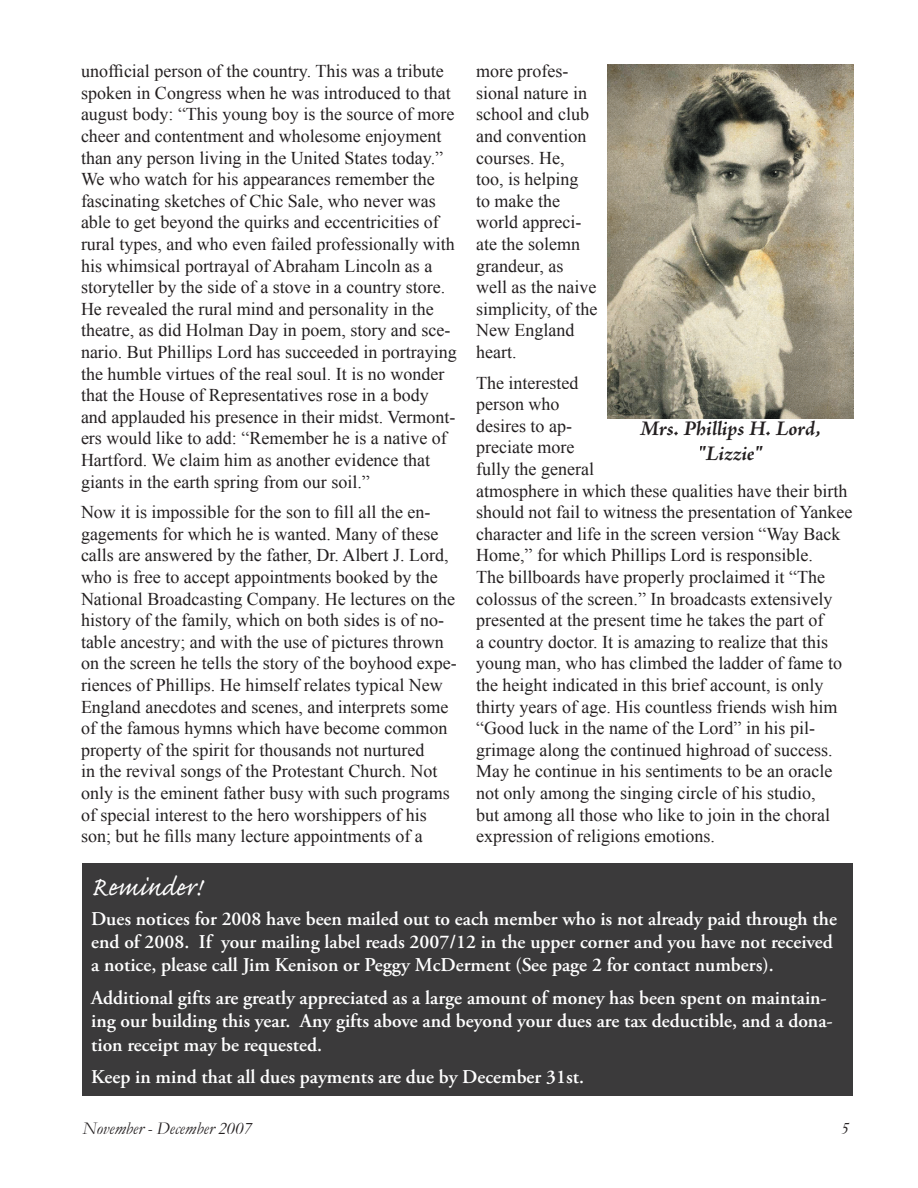
<style>
.page{position:relative;width:918px;height:1188px;background:#fff}
.page>*{position:absolute;margin:0;border:0;box-sizing:border-box;transform-origin:0 0}
.t1{font:33px "Caflisch Script Pro";color:#fff}
.t2{font:italic 700 21px/25.2px "Adobe Jenson Pro";color:#231f20;text-align:center}
.t3{font:600 19.5px/23.4px "Adobe Garamond Pro";color:#fff}
.t4{font:18px/21.6px "Times New Roman";color:#231f20}
.t5{font:italic 18px "Garamond";color:#231f20}
</style>
<div class="page">
<img style="left:608px;top:65px;width:245px;height:353px">
<div style="left:82px;top:864px;width:771px;height:232px;background:#3b3a3b"></div>
<p class="t4" style="left:81px;top:60px;width:377px">unofficial person of the country. This was a tribute spoken in Congress when he was introduced to that august body: “This young boy is the source of more cheer and contentment and wholesome enjoyment than any person living in the United States today.” We who watch for his appearances remember the fascinating sketches of Chic Sale, who never was able to get beyond the quirks and eccentricities of rural types, and who even failed professionally with his whimsical portrayal of Abraham Lincoln as a storyteller by the side of a stove in a country store.<br>He revealed the rural mind and personality in the theatre, as did Holman Day in poem, story and sce&shy;nario. But Phillips Lord has succeeded in portraying the humble virtues of the real soul. It is no wonder that the House of Representatives rose in a body and applauded his presence in their midst. Vermont&shy;ers would like to add: “Remember he is a native of Hartford. We claim him as another evidence that giants in the earth spring from our soil.”</p>
<p class="t4" style="left:81px;top:501px;width:377px">Now it is impossible for the son to fill all the en&shy;gagements for which he is wanted. Many of these calls are answered by the father, Dr. Albert J. Lord, who is free to accept appointments booked by the National Broadcasting Company. He lectures on the history of the family, which on both sides is of no&shy;table ancestry; and with the use of pictures thrown on the screen he tells the story of the boyhood expe&shy;riences of Phillips. He himself relates typical New England anecdotes and scenes, and interprets some of the famous hymns which have become common property of the spirit for thousands not nurtured<br>in the revival songs of the Protestant Church. Not only is the eminent father busy with such programs of special interest to the hero worshippers of his son; but he fills many lecture appointments of a</p>
<p class="t4" style="left:476px;top:60px;width:123px">more profes&shy;sional nature in school and club and convention courses. He,<br>too, is helping<br>to make the world appreci&shy;ate the solemn grandeur, as well as the naive simplicity, of the<br>New England heart.</p>
<p class="t4" style="left:476px;top:372px;width:378px">The interested<br>person who<br>desires to ap-<br>preciate more<br>fully the general<br>atmosphere in which these qualities have their birth should not fail to witness the presentation of Yankee character and life in the screen version “Way Back Home,” for which Phillips Lord is responsible.<br>The billboards have properly proclaimed it “The colossus of the screen.” In broadcasts extensively presented at the present time he takes the part of<br>a country doctor. It is amazing to realize that this young man, who has climbed the ladder of fame to the height indicated in this brief account, is only thirty years of age. His countless friends wish him “Good luck in the name of the Lord” in his pil&shy;grimage along the continued highroad of success.<br>May he continue in his sentiments to be an oracle not only among the singing circle of his studio,<br>but among all those who like to join in the choral expression of religions emotions.</p>
<p class="t2" style="left:640px;top:418px;width:183px">Mrs. Phillips H. Lord, "Lizzie"</p>
<h1 class="t1" style="left:91px;top:870px;width:111px">Reminder!</h1>
<p class="t3" style="left:91px;top:907px;width:747px">Dues notices for 2008 have been mailed out to each member who is not already paid through the end of 2008. If your mailing label reads 2007/12 in the upper corner and you have not received a notice, please call Jim Kenison or Peggy McDerment (See page 2 for contact numbers).</p>
<p class="t3" style="left:91px;top:986px;width:743px">Additional gifts are greatly appreciated as a large amount of money has been spent on maintain&shy;ing our building this year. Any gifts above and beyond your dues are tax deductible, and a dona&shy;tion receipt may be requested.</p>
<p class="t3" style="left:91px;top:1065px;width:494px">Keep in mind that all dues payments are due by December 31st.</p>
<p class="t5" style="left:82px;top:1116px;width:171px">November - December 2007</p>
<p class="t5" style="left:841px;top:1116px;width:10px">5</p>
</div>
